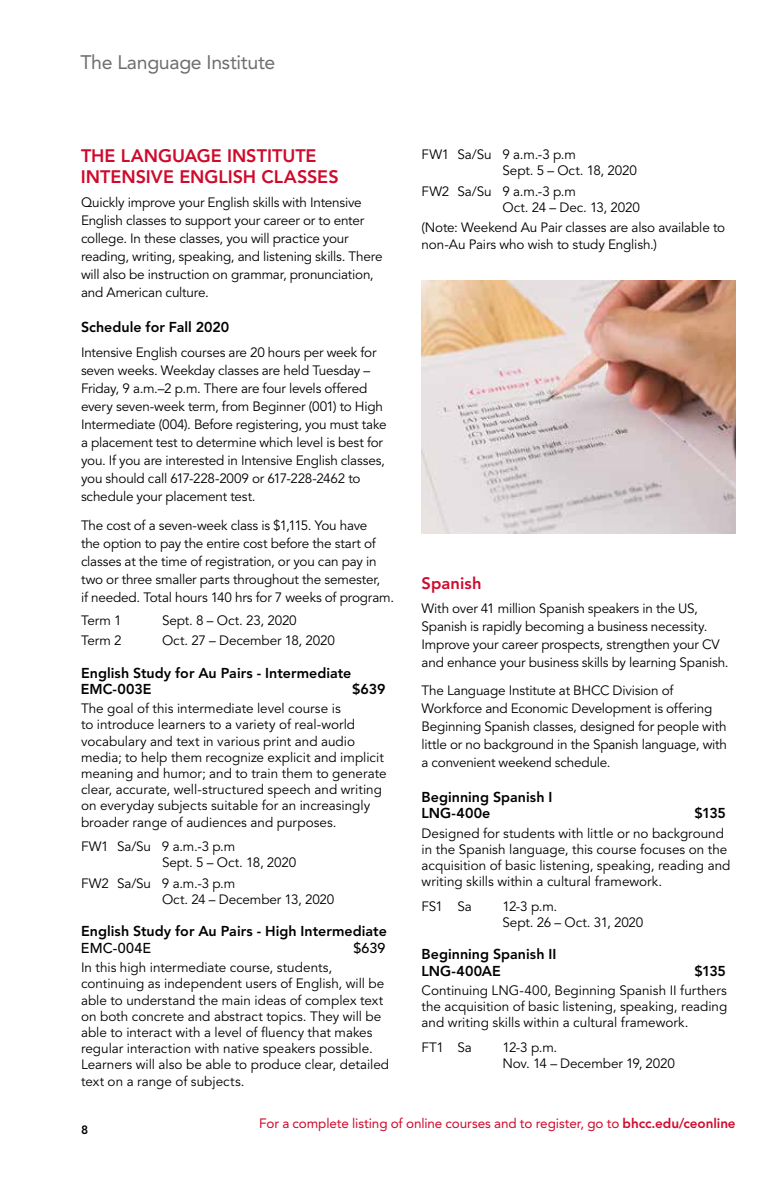
<style>
.page{position:relative;width:783px;height:1188px;background:#fff}
.page>*{position:absolute;margin:0;border:0;box-sizing:border-box;transform-origin:0 0}
.t1{font:19.5px "Avenir LT Std";letter-spacing:-.015em;color:#6d6e71}
.t2{font:800 18px "Avenir LT Std";color:#cf0a2c}
.t3{font:800 16.5px "Avenir LT Std";letter-spacing:.005em;color:#cf0a2c}
.t4{font:800 14.25px/16.5px "Avenir LT Std";color:#000}
.t5{font:500 14.25px "Avenir LT Std";letter-spacing:.005em;color:#000}
.t6{font:13.5px/16.2px "Avenir LT Std";letter-spacing:-.01em;color:#000}
.t7{font:13.5px "Avenir LT Std";letter-spacing:-.01em;color:#cf0a2c}
.t8{font:800 12px "Avenir LT Std";color:#000}
.s1{font-weight:800}
</style>
<div class="page">
<img style="left:422px;top:281px;width:314px;height:252px">
<h1 class="t1" style="left:80px;top:51px;width:197px">The Language Institute</h1>
<h2 class="t2" style="left:81px;top:145px;width:13px">The</h2>
<h2 class="t2" style="left:121px;top:145px;width:14px">Lang</h2>
<h2 class="t2" style="left:172px;top:145px;width:26px">uage</h2>
<h2 class="t2" style="left:227px;top:145px;width:89px">Institute</h2>
<h2 class="t2" style="left:81px;top:166px;width:42px">Intens</h2>
<h2 class="t2" style="left:146px;top:166px;width:150px">ive Eng lish Classes</h2>
<p class="t6" style="left:81px;top:194px;width:303px;line-height:18px">Quickly improve your English skills with Intensive English classes to support your career or to enter college. In these classes, you will practice your reading, writing, speaking, and listening skills. There will also be instruction on grammar, pronunciation, and American culture.</p>
<p class="t4" style="left:81px;top:318px;width:150px">Schedule for Fall 2020</p>
<p class="t6" style="left:81px;top:344px;width:307px;line-height:18px">Intensive English courses are 20 hours per week for seven weeks. Weekday classes are held Tuesday – Friday, 9 a.m.–2 p.m. There are four levels offered every seven-week term, from Beginner (001) to High Intermediate (004). Before registering, you must take a placement test to determine which level is best for you. If you are interested in Intensive English classes, you should call 617-228-2009 or 617-228-2462 to schedule your placement test.</p>
<p class="t6" style="left:81px;top:516px;width:315px;line-height:18px">The cost of a seven-week class is $1,115. You have<br>the option to pay the entire cost before the start of classes at the time of registration, or you can pay in two or three smaller parts throughout the semester,<br>if needed. Total hours 140 hrs for 7 weeks of program.</p>
<p class="t6" style="left:81px;top:612px;width:42px">Term 1</p>
<p class="t6" style="left:162px;top:612px;width:136px">Sept. 8 – Oct. 23, 2020</p>
<p class="t6" style="left:81px;top:633px;width:42px">Term 2</p>
<p class="t6" style="left:162px;top:633px;width:174px">Oct. 27 – December 18, 2020</p>
<p class="t4" style="left:81px;top:664px;width:272px">English Study for Au Pairs - Intermediate<br>EMC-003E</p>
<p class="t4" style="left:352px;top:681px;width:35px">$639</p>
<p class="t6" style="left:81px;top:701px;width:307px">The goal of this intermediate level course is<br>to introduce learners to a variety of real-world vocabulary and text in various print and audio media; to help them recognize explicit and implicit meaning and humor; and to train them to generate clear, accurate, well-structured speech and writing on everyday subjects suitable for an increasingly broader range of audiences and purposes.</p>
<p class="t6" style="left:162px;top:839px;width:136px;text-indent:-81px">FW1 Sa/Su 9 a.m.-3 p.m<br>Sept. 5 – Oct. 18, 2020</p>
<p class="t6" style="left:162px;top:876px;width:174px;text-indent:-81px">FW2 Sa/Su 9 a.m.-3 p.m<br>Oct. 24 – December 13, 2020</p>
<p class="t4" style="left:81px;top:923px;width:307px">English Study for Au Pairs - High Intermediate</p>
<p class="t5" style="left:81px;top:940px;width:72px">EMC-004E</p>
<p class="t5" style="left:353px;top:940px;width:34px">$639</p>
<p class="t6" style="left:81px;top:960px;width:310px">In this high intermediate course, students, continuing as independent users of English, will be able to understand the main ideas of complex text on both concrete and abstract topics. They will be able to interact with a level of fluency that makes regular interaction with native speakers possible.<br>Learners will also be able to produce clear, detailed text on a range of subjects.</p>
<p class="t6" style="left:503px;top:146px;width:136px;text-indent:-81px">FW1 Sa/Su 9 a.m.-3 p.m<br>Sept. 5 – Oct. 18, 2020</p>
<p class="t6" style="left:503px;top:183px;width:139px;text-indent:-81px">FW2 Sa/Su 9 a.m.-3 p.m<br>Oct. 24 – Dec. 13, 2020</p>
<p class="t6" style="left:422px;top:220px;width:305px">(Note: Weekend Au Pair classes are also available to non-Au Pairs who wish to study English.)</p>
<p class="t3" style="left:422px;top:573px;width:62px">Spanish</p>
<p class="t6" style="left:422px;top:600px;width:308px;line-height:18px">With over 41 million Spanish speakers in the US, Spanish is rapidly becoming a business necessity.<br>Improve your career prospects, strengthen your CV and enhance your business skills by learning Spanish.</p>
<p class="t6" style="left:422px;top:682px;width:307px;line-height:18px">The Language Institute at BHCC Division of Workforce and Economic Development is offering Beginning Spanish classes, designed for people with little or no background in the Spanish language, with a convenient weekend schedule.</p>
<p class="t4" style="left:422px;top:789px;width:130px">Beginning Spanish I<br>LNG-400e</p>
<p class="t4" style="left:695px;top:805px;width:33px">$135</p>
<p class="t6" style="left:422px;top:825px;width:310px">Designed for students with little or no background in the Spanish language, this course focuses on the acquisition of basic listening, speaking, reading and writing skills within a cultural framework.</p>
<p class="t6" style="left:422px;top:898px;width:52px">FS1 Sa</p>
<p class="t6" style="left:503px;top:898px;width:142px">12-3 p.m.<br>Sept. 26 – Oct. 31, 2020</p>
<p class="t4" style="left:422px;top:946px;width:131px">Beginning Spanish II<br>LNG-400AE</p>
<p class="t4" style="left:695px;top:962px;width:33px">$135</p>
<p class="t6" style="left:422px;top:982px;width:307px;text-align:justify">Continuing LNG-400, Beginning Spanish II furthers the acquisition of basic listening, speaking, reading and writing skills within a cultural framework.</p>
<p class="t6" style="left:422px;top:1039px;width:52px">FT1 Sa</p>
<p class="t6" style="left:503px;top:1039px;width:174px">12-3 p.m.<br>Nov. 14 – December 19, 2020</p>
<p class="t8" style="left:81px;top:1123px;width:9px">8</p>
<p class="t7" style="left:259px;top:1116px;width:478px">For a complete listing of online courses and to register, go to <span class="s1">bhcc.edu/ceonline</span></p>
</div>
